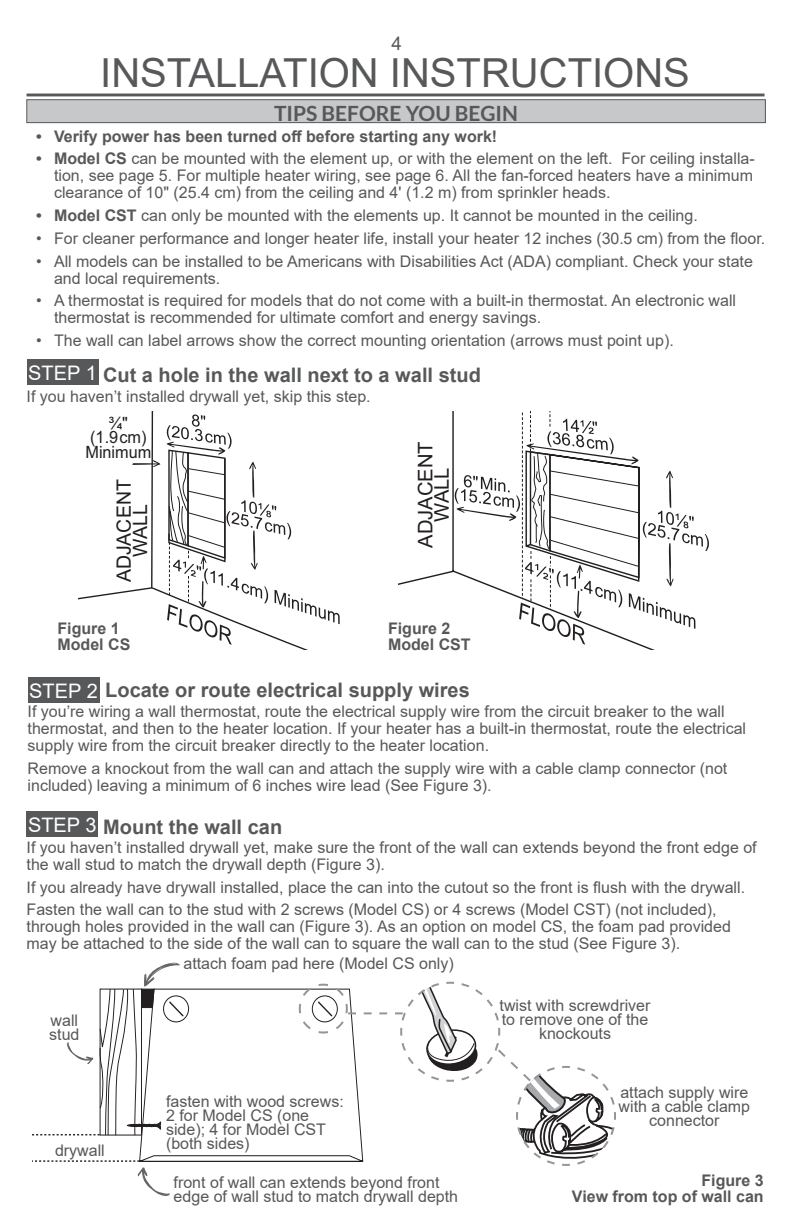
<style>
.page{position:relative;width:792px;height:1224px;background:#fff}
.page>*{position:absolute;margin:0;border:0;box-sizing:border-box;transform-origin:0 0}
.t1{font:40px "Arial";color:#57585a}
.t2{font:700 21px "Lato";color:#57585a}
.t3{font:20.2px/16.6px "Arial";color:#231f20;text-align:center}
.t4{font:700 20px "Arial";color:#57585a}
.t5{font:19.8px/16.2px "Arial";color:#231f20;text-align:center}
.t6{font:18.8px "Arial";color:#57585a}
.t7{font:17px/14.6px "Arial";color:#231f20;text-align:center;scale:.96 1}
.t8{font:16px/17px "Arial";color:#57585a}
.t9{font:700 16px "Arial";color:#57585a}
.t10{font:16px/13.8px "Arial";color:#231f20;text-align:center}
.s1{font-weight:700}
.s2{font-weight:400;color:#fff}
</style>
<div class="page">
<div style="left:26px;top:811px;width:72px;height:26px;background:#57585a"></div>
<div style="left:27px;top:360px;width:72px;height:25px;background:#57585a"></div>
<svg style="left:398px;top:412px;width:257px;height:238px"></svg>
<svg style="left:455px;top:412px;width:254px;height:233px"></svg>
<svg style="left:78px;top:412px;width:262px;height:233px"></svg>
<svg style="left:139px;top:988px;width:159px;height:174px"></svg>
<div style="left:28px;top:678px;width:72px;height:25px;background:#57585a"></div>
<div style="left:27px;top:100px;width:738px;height:23px;background:#c6c8c9"></div>
<div style="left:27px;top:99px;width:739px;height:24px;border:1px solid #57585a"></div>
<svg style="left:298px;top:981px;width:318px;height:185px"></svg>
<svg style="left:32px;top:962px;width:157px;height:174px"></svg>
<svg style="left:32px;top:1160px;width:138px;height:36px"></svg>
<hr style="left:27px;top:94px;width:738px;height:2px;background:#57585a">
<p class="t6" style="left:392px;top:30px;width:12px">4</p>
<p class="t10" style="left:103px;top:57px;width:58px">(1.9 cm)<br>Min.</p>
<p class="t1" style="left:100px;top:46px;width:591px">INSTALLATION INSTRUCTIONS</p>
<p class="t5" style="left:128px;top:217px;width:119px;rotate:-90deg">PARED<br>ADYACENTE</p>
<p class="t2" style="left:274px;top:101px;width:246px">TIPS BEFORE YOU BEGIN</p>
<p class="t9" style="left:36px;top:125px;width:463px">• Verify power has been turned off before starting any work!</p>
<p class="t8" style="left:54px;top:150px;width:702px;text-align:justify;text-indent:-18px"><span class="s1">• Model CS</span> can be mounted with the element up, or with the element on the left. For ceiling installa&shy;tion, see page 5. For multiple heater wiring, see page 6. All the fan-forced heaters have a minimum clearance of 10" (25.4 cm) from the ceiling and 4' (1.2 m) from sprinkler heads.</p>
<p class="t8" style="left:36px;top:207px;width:663px"><span class="s1">• Model CST</span> can only be mounted with the elements up. It cannot be mounted in the ceiling.</p>
<p class="t8" style="left:36px;top:230px;width:731px">• For cleaner performance and longer heater life, install your heater 12 inches (30.5 cm) from the floor.</p>
<p class="t8" style="left:54px;top:252px;width:700px;text-indent:-18px">• All models can be installed to be Americans with Disabilities Act (ADA) compliant. Check your state and local requirements.</p>
<p class="t8" style="left:54px;top:292px;width:684px;text-indent:-18px">• A thermostat is required for models that do not come with a built-in thermostat. An electronic wall thermostat is recommended for ultimate comfort and energy savings.</p>
<p class="t8" style="left:36px;top:332px;width:639px">• The wall can label arrows show the correct mounting orientation (arrows must point up).</p>
<p class="t4" style="left:28px;top:361px;width:454px"><span class="s2">STEP 1</span> Cut a hole in the wall next to a wall stud</p>
<p class="t8" style="left:27px;top:388px;width:346px">If you haven’t installed drywall yet, skip this step.</p>
<p class="t7" style="left:85px;top:416px;width:70px">¾"<br>(1.9 cm)<br>Minimum</p>
<p class="t5" style="left:116px;top:582px;width:104px;rotate:-90deg">ADJACENT<br>WALL</p>
<p class="t9" style="left:58px;top:617px;width:64px">Figure 1</p>
<p class="t9" style="left:58px;top:633px;width:74px">Model CS</p>
<p class="t3" style="left:417px;top:548px;width:108px;rotate:-90deg">ADJACENT<br>WALL</p>
<p class="t9" style="left:388px;top:617px;width:64px">Figure 2</p>
<p class="t9" style="left:388px;top:633px;width:84px">Model CST</p>
<p class="t4" style="left:29px;top:676px;width:442px"><span class="s2">STEP 2</span> Locate or route electrical supply wires</p>
<p class="t8" style="left:28px;top:703px;width:720px">If you’re wiring a wall thermostat, route the electrical supply wire from the circuit breaker to the wall thermostat, and then to the heater location. If your heater has a built-in thermostat, route the electrical supply wire from the circuit breaker directly to the heater location.</p>
<p class="t8" style="left:28px;top:760px;width:701px">Remove a knockout from the wall can and attach the supply wire with a cable clamp connector (not included) leaving a minimum of 6 inches wire lead (See Figure 3).</p>
<p class="t4" style="left:28px;top:813px;width:256px"><span class="s2">STEP 3</span> Mount the wall can</p>
<p class="t8" style="left:27px;top:839px;width:732px">If you haven’t installed drywall yet, make sure the front of the wall can extends beyond the front edge of the wall stud to match the drywall depth (Figure 3).</p>
<p class="t8" style="left:27px;top:878px;width:720px">If you already have drywall installed, place the can into the cutout so the front is fl ush with the drywall.</p>
<p class="t8" style="left:27px;top:901px;width:706px">Fasten the wall can to the stud with 2 screws (Model CS) or 4 screws (Model CST) (not included), through holes provided in the wall can (Figure 3). As an option on model CS, the foam pad provided may be attached to the side of the wall can to square the wall can to the stud (See Figure 3).</p>
<p class="t8" style="left:49px;top:1013px;width:32px;line-height:14px">wall stud</p>
<p class="t8" style="left:55px;top:1142px;width:51px">drywall</p>
<p class="t8" style="left:184px;top:955px;width:272px">attach foam pad here (Model CS only)</p>
<p class="t8" style="left:166px;top:1094px;width:179px;line-height:14px">fasten with wood screws:<br>2 for Model CS (one side); 4 for Model CST (both sides)</p>
<p class="t8" style="left:174px;top:1175px;width:286px;line-height:14px">front of wall can extends beyond front edge of wall stud to match drywall depth</p>
<p class="t8" style="left:500px;top:998px;width:152px;line-height:14px;text-align:center">twist with screwdriver to remove one of the knockouts</p>
<p class="t8" style="left:619px;top:1085px;width:133px;line-height:14px;text-align:center">attach supply wire with a cable clamp connector</p>
<p class="t9" style="left:701px;top:1169px;width:64px">Figure 3</p>
<p class="t9" style="left:572px;top:1185px;width:193px">View from top of wall can</p>
</div>
